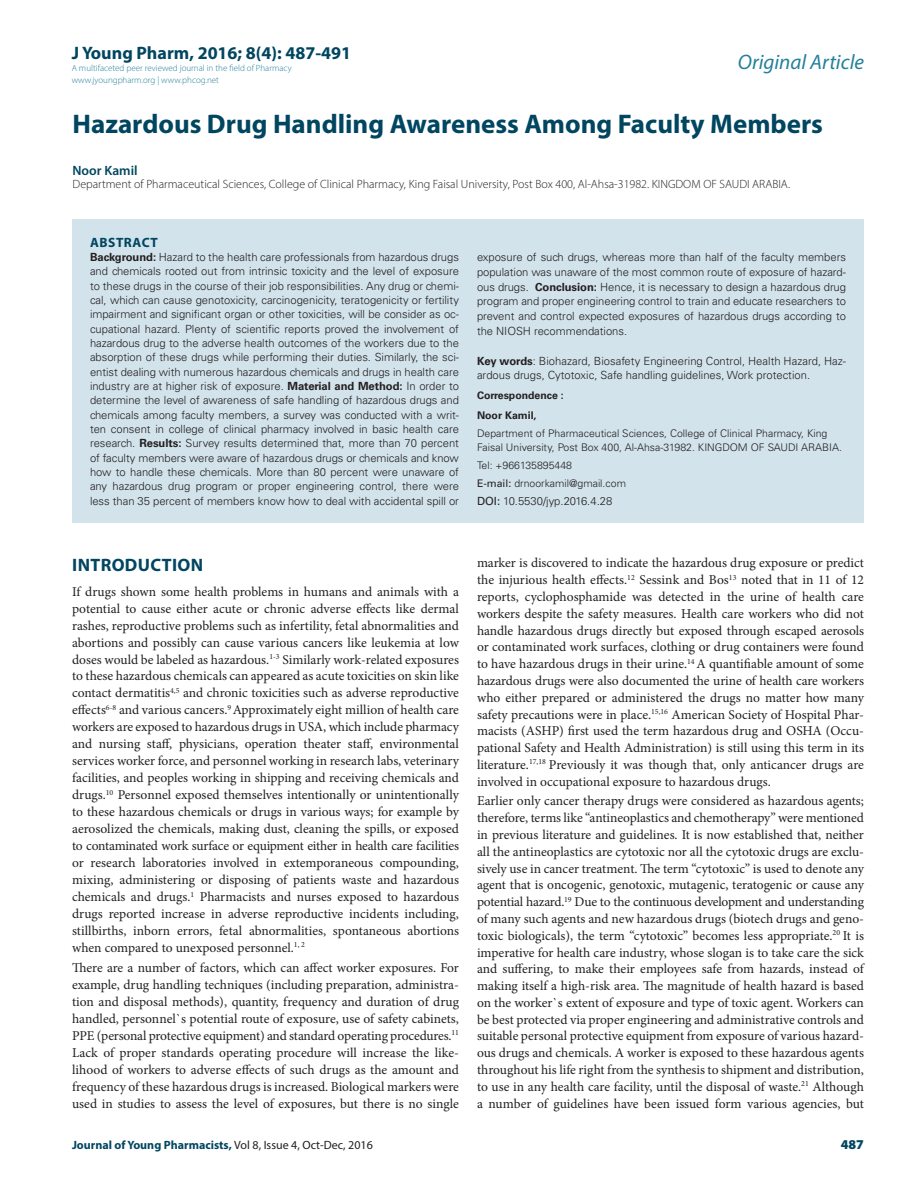
<style>
.page{position:relative;width:918px;height:1188px;background:#fff}
.page>*{position:absolute;margin:0;border:0;box-sizing:border-box;transform-origin:0 0}
.CT{font:700 27px "Myriad Pro";color:#004661}
.t1{font:italic 21px "Myriad Pro";color:#24809b}
._1_HD{font:700 18px "Myriad Pro";color:#004661}
._1_HD-2{font:700 18px "Myriad Pro";letter-spacing:.02em;color:#004661}
.TXT{font:13.5px/16.8px "Minion Pro";color:#231f20;text-align:justify}
.CA{font:600 13.5px "Myriad Pro";color:#004661}
.ABS_HD{font:700 13.5px "Myriad Pro";letter-spacing:.04em;color:#004661}
.RRH{font:900 13.5px "Myriad Pro";color:#004661}
.CA_Aff{font:300 12px "Myriad Pro";color:#231f20}
.RRH-2{font:700 12px "Myriad Pro";color:#004661}
.ABS_TXT{font:300 11.25px/14.2px "Univers LT Std";color:#231f20;text-align:justify}
.ABS_AU_ADD{font:300 11.25px "Univers LT Std";color:#231f20}
.ABS_ADD{font:300 10.5px/14.1px "Univers LT Std";color:#231f20}
.ABS_ADD-2{font:700 10.5px "Univers LT Std";color:#231f20}
.t2{font:300 9px/12px "Myriad Pro";color:#24809b}
.s1{font-weight:700}
.s2{font-weight:400}
.s3{font-weight:400;color:#231f20}
</style>
<div class="page">
<div style="left:72px;top:219px;width:792px;height:304px;background:#d2e3eb"></div>
<h3 class="_1_HD" style="left:72px;top:41px;width:281px">J Young Pharm, 2016; 8(4): 487-491</h3>
<p class="t2" style="left:72px;top:62px;width:221px">A multifaceted peer reviewed journal in the field of Pharmacy www.jyoungpharm.org | www.phcog.net</p>
<h2 class="t1" style="left:738px;top:49px;width:128px">Original Article</h2>
<p class="CT" style="left:73px;top:106px;width:752px">Hazardous Drug Handling Awareness Among Faculty Members</p>
<p class="CA" style="left:73px;top:162px;width:67px">Noor Kamil</p>
<p class="CA_Aff" style="left:73px;top:177px;width:719px">Department of Pharmaceutical Sciences, College of Clinical Pharmacy, King Faisal University, Post Box 400, Al-Ahsa-31982. KINGDOM OF SAUDI ARABIA.</p>
<p class="ABS_HD" style="left:90px;top:233px;width:69px">ABSTRACT</p>
<p class="ABS_TXT" style="left:90px;top:250px;width:371px"><span class="s1">Background:</span> Hazard to the health care professionals from hazardous drugs and chemicals rooted out from intrinsic toxicity and the level of exposure to these drugs in the course of their job responsibilities. Any drug or chemi&shy;cal, which can cause genotoxicity, carcinogenicity, teratogenicity or fertility impairment and significant organ or other toxicities, will be consider as oc&shy;cupational hazard. Plenty of scientific reports proved the involvement of hazardous drug to the adverse health outcomes of the workers due to the absorption of these drugs while performing their duties. Similarly, the sci&shy;entist dealing with numerous hazardous chemicals and drugs in health care industry are at higher risk of exposure. <span class="s1">Material and Method:</span> In order to determine the level of awareness of safe handling of hazardous drugs and chemicals among faculty members, a survey was conducted with a writ&shy;ten consent in college of clinical pharmacy involved in basic health care research. <span class="s1">Results:</span> Survey results determined that, more than 70 percent of faculty members were aware of hazardous drugs or chemicals and know how to handle these chemicals. More than 80 percent were unaware of any hazardous drug program or proper engineering control, there were less than 35 percent of members know how to deal with accidental spill or</p>
<p class="ABS_TXT" style="left:477px;top:250px;width:371px;line-height:14.9px">exposure of such drugs, whereas more than half of the faculty members population was unaware of the most common route of exposure of hazard&shy;ous drugs. <span class="s1">Conclusion:</span> Hence, it is necessary to design a hazardous drug program and proper engineering control to train and educate researchers to prevent and control expected exposures of hazardous drugs according to the NIOSH recommendations.</p>
<p class="ABS_TXT" style="left:477px;top:353px;width:370px;line-height:14.9px"><span class="s1">Key words</span>: Biohazard, Biosafety Engineering Control, Health Hazard, Haz&shy;ardous drugs, Cytotoxic, Safe handling guidelines, Work protection.</p>
<p class="ABS_ADD-2" style="left:477px;top:390px;width:88px">Correspondence :</p>
<p class="ABS_ADD-2" style="left:477px;top:410px;width:61px">Noor Kamil,</p>
<p class="ABS_ADD" style="left:477px;top:426px;width:367px">Department of Pharmaceutical Sciences, College of Clinical Pharmacy, King<br>Faisal University, Post Box 400, Al-Ahsa-31982. KINGDOM OF SAUDI ARABIA.</p>
<p class="ABS_ADD" style="left:477px;top:458px;width:97px">Tel: +966135895448</p>
<p class="ABS_ADD" style="left:477px;top:476px;width:151px"><span class="s2">E-mail:</span> drnoorkamil@gmail.com</p>
<p class="ABS_AU_ADD" style="left:477px;top:494px;width:137px"><span class="s2">DOI:</span> 10.5530/jyp.2016.4.28</p>
<p class="_1_HD-2" style="left:72px;top:553px;width:132px">INTRODUCTION</p>
<p class="TXT" style="left:72px;top:583px;width:388px">If drugs shown some health problems in humans and animals with a potential to cause either acute or chronic adverse effects like dermal rashes, reproductive problems such as infertility, fetal abnormalities and abortions and possibly can cause various cancers like leukemia at low doses would be labeled as hazardous.<sup>1-3</sup> Similarly work-related exposures to these hazardous chemicals can appeared as acute toxicities on skin like contact dermatitis<sup>4,5</sup> and chronic toxicities such as adverse reproductive effects<sup>6-8</sup> and various cancers.<sup>9</sup> Approximately eight million of health care workers are exposed to hazardous drugs in USA, which include pharmacy and nursing staff, physicians, operation theater staff, environmental services worker force, and personnel working in research labs, veterinary facilities, and peoples working in shipping and receiving chemicals and drugs.<sup>10</sup> Personnel exposed themselves intentionally or unintentionally to these hazardous chemicals or drugs in various ways; for example by aerosolized the chemicals, making dust, cleaning the spills, or exposed to contaminated work surface or equipment either in health care facilities or research laboratories involved in extemporaneous compounding, mixing, administering or disposing of patients waste and hazardous chemicals and drugs.<sup>1</sup> Pharmacists and nurses exposed to hazardous drugs reported increase in adverse reproductive incidents including, stillbirths, inborn errors, fetal abnormalities, spontaneous abortions when compared to unexposed personnel.<sup>1,</sup> <sup>2</sup></p>
<p class="TXT" style="left:72px;top:959px;width:388px">There are a number of factors, which can affect worker exposures. For example, drug handling techniques (including preparation, administra&shy;tion and disposal methods), quantity, frequency and duration of drug handled, personnel`s potential route of exposure, use of safety cabinets, PPE (personal protective equipment) and standard operating procedures.<sup>11<br></sup>Lack of proper standards operating procedure will increase the like&shy;lihood of workers to adverse effects of such drugs as the amount and frequency of these hazardous drugs is increased. Biological markers were used in studies to assess the level of exposures, but there is no single</p>
<p class="TXT" style="left:477px;top:555px;width:389px">marker is discovered to indicate the hazardous drug exposure or predict the injurious health effects.<sup>12</sup> Sessink and Bos<sup>13</sup> noted that in 11 of 12 reports, cyclophosphamide was detected in the urine of health care workers despite the safety measures. Health care workers who did not handle hazardous drugs directly but exposed through escaped aerosols or contaminated work surfaces, clothing or drug containers were found to have hazardous drugs in their urine.<sup>14</sup> A quantifiable amount of some hazardous drugs were also documented the urine of health care workers who either prepared or administered the drugs no matter how many safety precautions were in place.<sup>15,16</sup> American Society of Hospital Phar&shy;macists (ASHP) first used the term hazardous drug and OSHA (Occu&shy;pational Safety and Health Administration) is still using this term in its literature.<sup>17,18</sup> Previously it was though that, only anticancer drugs are involved in occupational exposure to hazardous drugs.</p>
<p class="TXT" style="left:477px;top:793px;width:389px">Earlier only cancer therapy drugs were considered as hazardous agents; therefore, terms like “antineoplastics and chemotherapy” were mentioned in previous literature and guidelines. It is now established that, neither all the antineoplastics are cytotoxic nor all the cytotoxic drugs are exclu&shy;sively use in cancer treatment. The term “cytotoxic” is used to denote any agent that is oncogenic, genotoxic, mutagenic, teratogenic or cause any potential hazard.<sup>19</sup> Due to the continuous development and understanding of many such agents and new hazardous drugs (biotech drugs and geno&shy;toxic biologicals), the term “cytotoxic” becomes less appropriate.<sup>20</sup> It is imperative for health care industry, whose slogan is to take care the sick and suffering, to make their employees safe from hazards, instead of making itself a high-risk area. The magnitude of health hazard is based on the worker`s extent of exposure and type of toxic agent. Workers can be best protected via proper engineering and administrative controls and suitable personal protective equipment from exposure of various hazard&shy;ous drugs and chemicals. A worker is exposed to these hazardous agents throughout his life right from the synthesis to shipment and distribution, to use in any health care facility, until the disposal of waste.<sup>21</sup> Although a number of guidelines have been issued form various agencies, but</p>
<p class="RRH-2" style="left:72px;top:1137px;width:302px">Journal of Young Pharmacists, <span class="s3">Vol 8, Issue 4, Oct-Dec, 2016</span></p>
<p class="RRH" style="left:841px;top:1136px;width:25px">487</p>
</div>
